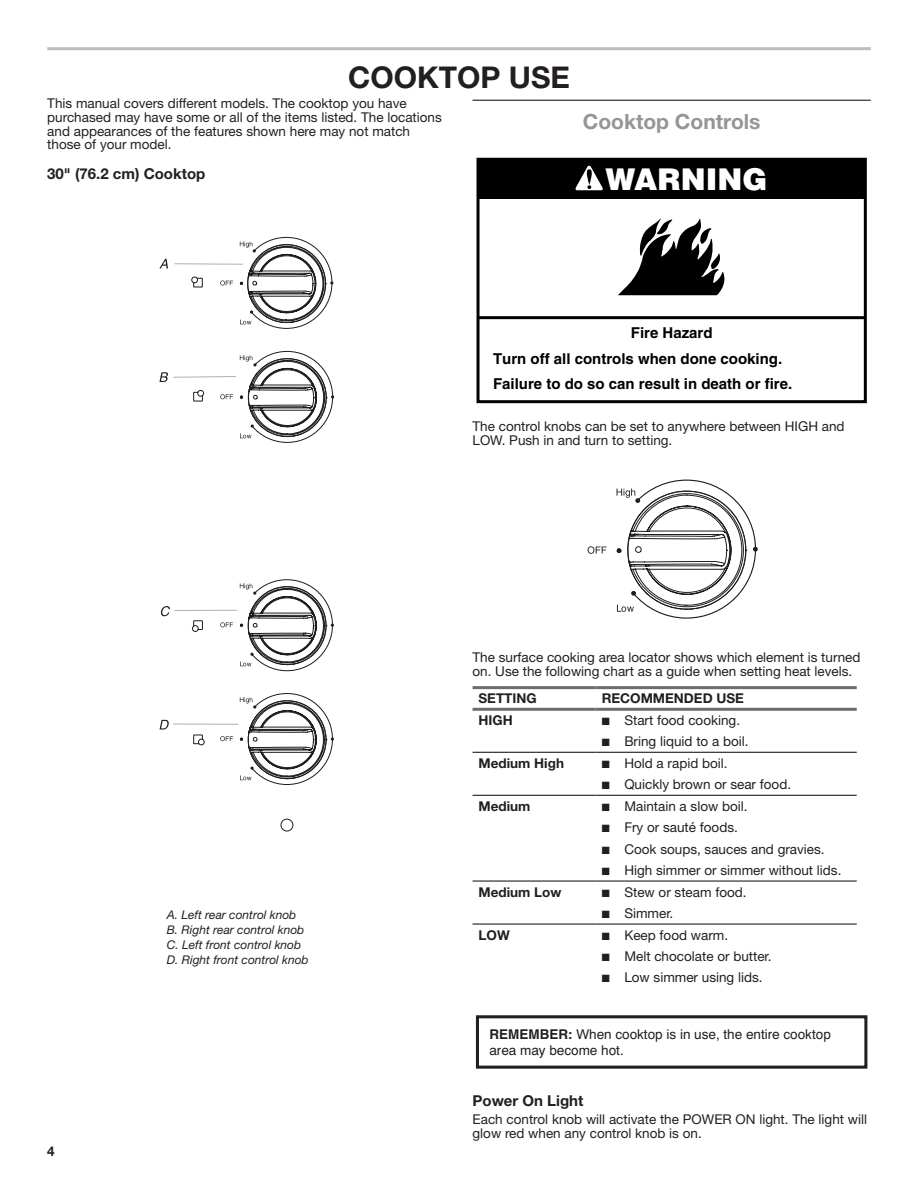
<style>
.page{position:relative;width:918px;height:1188px;background:#fff}
.page>*{position:absolute;margin:0;border:0;box-sizing:border-box;transform-origin:0 0}
.Heading_1_Cook{font:700 30px "Helvetica Neue LT Std";color:#231f20}
.t1{font:900 30px "Helvetica";color:#fff}
.Heading_2_Cook{font:700 21px "Helvetica Neue LT Std";color:#939598}
.t2{font:700 15px/25.5px "Helvetica";color:#000}
.Heading_3_Plus{font:700 15px "Helvetica Neue";color:#231f20}
.Body{font:13.5px/13.8px "Helvetica Neue LT Std";color:#231f20}
.t3{font:13.5px/15.8px "Helvetica";color:#231f20}
.Body_Bold{font:700 13.5px "Helvetica Neue LT Std";color:#231f20}
.t4{font:700 13.5px "Helvetica Neue";color:#231f20}
.Table_Callouts{font:italic 12px "Helvetica Neue";color:#231f20}
.s1{font-weight:700}
</style>
<div class="page">
<hr style="left:47px;top:47px;width:824px;height:3px;background:#bcbdc0">
<hr style="left:473px;top:100px;width:398px;height:1px;background:#231f20">
<hr style="left:473px;top:686px;width:123px;height:3px;background:#6c6d70">
<hr style="left:596px;top:686px;width:261px;height:3px;background:#6c6d70">
<hr style="left:473px;top:708px;width:123px;height:3px;background:#6c6d70">
<hr style="left:596px;top:708px;width:261px;height:3px;background:#6c6d70">
<hr style="left:473px;top:752px;width:123px;height:1px;background:#231f20">
<hr style="left:596px;top:752px;width:261px;height:1px;background:#231f20">
<hr style="left:473px;top:795px;width:123px;height:1px;background:#231f20">
<hr style="left:596px;top:795px;width:261px;height:1px;background:#231f20">
<hr style="left:473px;top:880px;width:123px;height:2px;background:#231f20">
<hr style="left:596px;top:880px;width:261px;height:2px;background:#231f20">
<hr style="left:473px;top:923px;width:123px;height:2px;background:#231f20">
<hr style="left:596px;top:923px;width:261px;height:2px;background:#231f20">
<svg style="left:159px;top:259px;width:9px;height:10px"></svg>
<hr style="left:175px;top:610px;width:62px;height:1px;background:#b2b3b7">
<svg style="left:160px;top:606px;width:10px;height:10px"></svg>
<hr style="left:174px;top:723px;width:64px;height:2px;background:#b2b3b7">
<svg style="left:160px;top:720px;width:9px;height:10px"></svg>
<svg style="left:192px;top:620px;width:11px;height:12px"></svg>
<svg style="left:193px;top:734px;width:12px;height:12px"></svg>
<svg style="left:220px;top:622px;width:13px;height:5px"></svg>
<svg style="left:220px;top:736px;width:13px;height:5px"></svg>
<div style="left:281px;top:819px;width:12px;height:12px;border:1px solid #211d1e;border-radius:50%"></div>
<svg style="left:240px;top:579px;width:94px;height:206px"></svg>
<svg style="left:159px;top:350px;width:175px;height:93px"></svg>
<svg style="left:174px;top:236px;width:159px;height:93px"></svg>
<hr style="left:478px;top:316px;width:387px;height:3px;background:#000">
<div style="left:478px;top:159px;width:387px;height:39px;background:#000"></div>
<svg style="left:575px;top:166px;width:28px;height:24px"></svg>
<div style="left:477px;top:158px;width:390px;height:245px;border:3px solid #000"></div>
<svg style="left:618px;top:219px;width:107px;height:76px"></svg>
<svg style="left:588px;top:546px;width:19px;height:8px"></svg>
<svg style="left:617px;top:479px;width:141px;height:140px"></svg>
<div style="left:476px;top:1015px;width:391px;height:54px;border:3px solid #231f20"></div>
<h1 class="Heading_1_Cook" style="left:348px;top:59px;width:223px">COOKTOP USE</h1>
<p class="Body" style="left:47px;top:96px;width:396px">This manual covers different models. The cooktop you have purchased may have some or all of the items listed. The locations and appearances of the features shown here may not match those of your model.</p>
<h3 class="Heading_3_Plus" style="left:47px;top:165px;width:160px">30" (76.2 cm) Cooktop</h3>
<h2 class="Heading_2_Cook" style="left:583px;top:108px;width:179px">Cooktop Controls</h2>
<p class="t1" style="left:605px;top:160px;width:164px">WARNING</p>
<p class="t2" style="left:493px;top:320px;width:301px;text-indent:138px">Fire Hazard<br>Turn off all controls when done cooking.<br>Failure to do so can result in death or fire.</p>
<p class="t4" style="left:47px;top:1143px;width:9px">4</p>
<p class="Table_Callouts" style="left:167px;top:908px;width:131px">A. Left rear control knob</p>
<p class="Table_Callouts" style="left:167px;top:923px;width:139px">B. Right rear control knob</p>
<p class="Table_Callouts" style="left:167px;top:938px;width:136px">C. Left front control knob</p>
<p class="Table_Callouts" style="left:167px;top:953px;width:144px">D. Right front control knob</p>
<p class="Body" style="left:473px;top:419px;width:374px">The control knobs can be set to anywhere between HIGH and<br>LOW. Push in and turn to setting.</p>
<p class="Body" style="left:473px;top:650px;width:390px">The surface cooking area locator shows which element is turned on. Use the following chart as a guide when setting heat levels.</p>
<p class="Body_Bold" style="left:479px;top:690px;width:60px">SETTING</p>
<p class="Body_Bold" style="left:602px;top:690px;width:144px">RECOMMENDED USE</p>
<p class="Body_Bold" style="left:479px;top:712px;width:36px">HIGH</p>
<p class="Body" style="left:602px;top:713px;width:140px">■ Start food cooking.</p>
<p class="Body" style="left:602px;top:734px;width:148px">■ Bring liquid to a boil.</p>
<p class="Body_Bold" style="left:479px;top:755px;width:87px">Medium High</p>
<p class="Body" style="left:602px;top:756px;width:127px">■ Hold a rapid boil.</p>
<p class="Body" style="left:602px;top:777px;width:191px">■ Quickly brown or sear food.</p>
<p class="Body_Bold" style="left:479px;top:798px;width:53px">Medium</p>
<p class="Body" style="left:602px;top:799px;width:147px">■ Maintain a slow boil.</p>
<p class="Body" style="left:602px;top:820px;width:138px">■ Fry or sauté foods.</p>
<p class="Body" style="left:602px;top:842px;width:224px">■ Cook soups, sauces and gravies.</p>
<p class="Body" style="left:602px;top:863px;width:241px">■ High simmer or simmer without lids.</p>
<p class="Body_Bold" style="left:479px;top:884px;width:84px">Medium Low</p>
<p class="Body" style="left:602px;top:885px;width:146px">■ Stew or steam food.</p>
<p class="Body" style="left:602px;top:906px;width:73px">■ Simmer.</p>
<p class="Body_Bold" style="left:479px;top:927px;width:33px">LOW</p>
<p class="Body" style="left:602px;top:928px;width:128px">■ Keep food warm.</p>
<p class="Body" style="left:602px;top:949px;width:171px">■ Melt chocolate or butter.</p>
<p class="Body" style="left:602px;top:971px;width:162px">■ Low simmer using lids.</p>
<p class="t3" style="left:489px;top:1026px;width:343px"><span class="s1">REMEMBER:</span> When cooktop is in use, the entire cooktop area may become hot.</p>
<h3 class="Heading_3_Plus" style="left:473px;top:1091px;width:112px">Power On Light</h3>
<p class="Body" style="left:473px;top:1112px;width:396px">Each control knob will activate the POWER ON light. The light will glow red when any control knob is on.</p>
</div>
